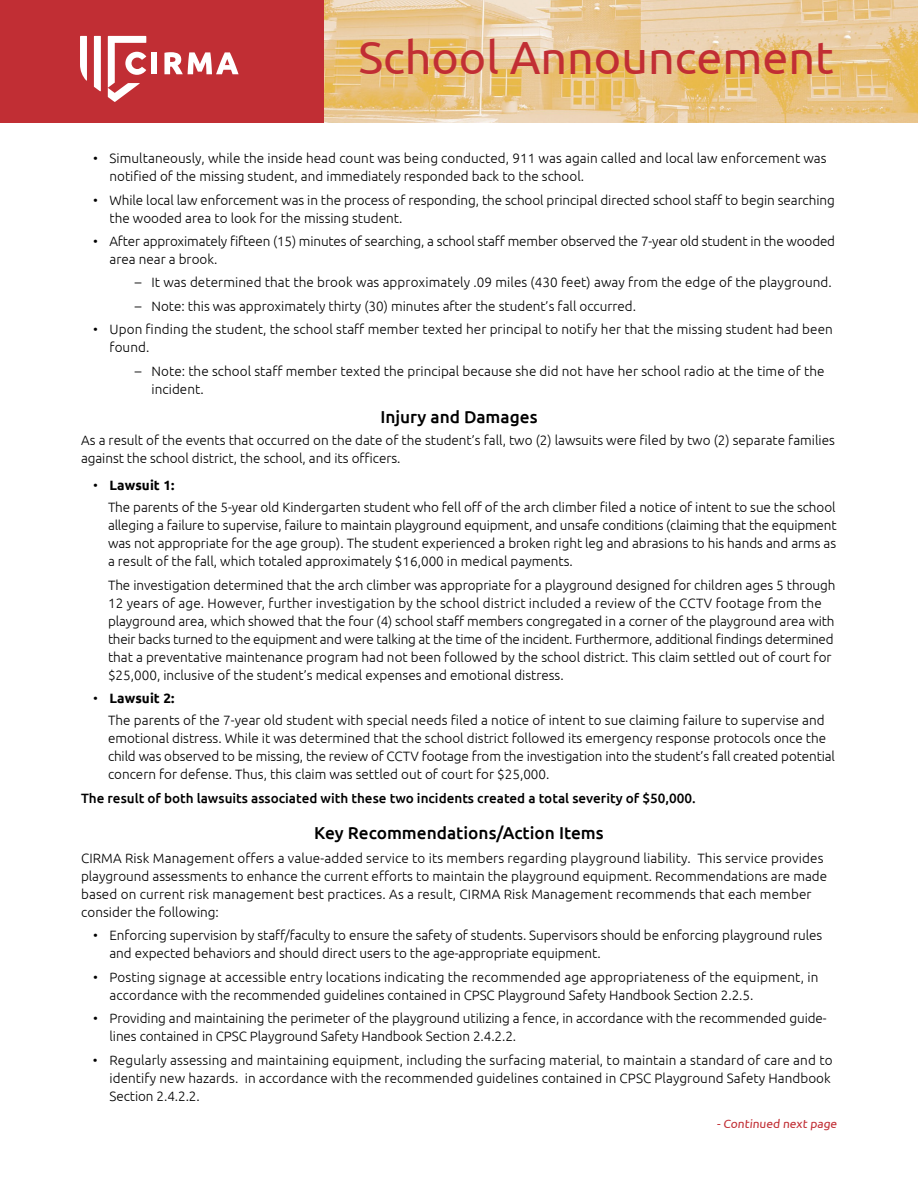
<style>
.page{position:relative;width:918px;height:1188px;background:#fff}
.page>*{position:absolute;margin:0;border:0;box-sizing:border-box;transform-origin:0 0}
.t1{font:46.5px "Ubuntu";color:#c12e34}
.t2{font:500 17.25px "Ubuntu";color:#000}
.t3{font:300 13.5px/18px "Ubuntu";color:#000}
.t4{font:500 13.5px "Ubuntu";color:#000}
.t5{font:12px "Ubuntu";color:#c12e34}
.s1{font-weight:700}
</style>
<div class="page">
<img style="left:324px;top:1px;width:594px;height:122px">
<div style="left:0;top:0;width:324px;height:123px;background:#c12e34"></div>
<div style="left:151px;top:52px;width:6px;height:22px;background:#fff"></div>
<svg style="left:164px;top:52px;width:75px;height:22px"></svg>
<svg style="left:94px;top:36px;width:7px;height:55px"></svg>
<svg style="left:80px;top:36px;width:7px;height:45px"></svg>
<svg style="left:108px;top:36px;width:38px;height:66px"></svg>
<h1 class="t1" style="left:359px;top:29px;width:477px">School Announcement</h1>
<p class="t3" style="left:109px;top:149px;width:719px;text-indent:-16px">• Simultaneously, while the inside head count was being conducted, 911 was again called and local law enforcement was notified of the missing student, and immediately responded back to the school.</p>
<p class="t3" style="left:109px;top:190px;width:727px;text-indent:-16px">• While local law enforcement was in the process of responding, the school principal directed school staff to begin searching the wooded area to look for the missing student.</p>
<p class="t3" style="left:109px;top:232px;width:727px;text-indent:-16px">• After approximately fifteen (15) minutes of searching, a school staff member observed the 7-year old student in the wooded area near a brook.</p>
<p class="t3" style="left:135px;top:273px;width:698px">– It was determined that the brook was approximately .09 miles (430 feet) away from the edge of the playground.</p>
<p class="t3" style="left:135px;top:297px;width:503px">– Note: this was approximately thirty (30) minutes after the student’s fall occurred.</p>
<p class="t3" style="left:109px;top:320px;width:725px;text-indent:-16px">• Upon finding the student, the school staff member texted her principal to notify her that the missing student had been found.</p>
<p class="t3" style="left:151px;top:361px;width:675px;text-indent:-16px">– Note: the school staff member texted the principal because she did not have her school radio at the time of the incident.</p>
<p class="t2" style="left:380px;top:406px;width:159px">Injury and Damages</p>
<p class="t3" style="left:81px;top:431px;width:755px">As a result of the events that occurred on the date of the student’s fall, two (2) lawsuits were filed by two (2) separate families against the school district, the school, and its officers.</p>
<p class="t3" style="left:108px;top:474px;width:729px;line-height:22.4px;text-indent:-15px">• <span class="s1">Lawsuit 1:<br></span>The parents of the 5-year old Kindergarten student who fell off of the arch climber filed a notice of intent to sue the school</p>
<p class="t3" style="left:108px;top:516px;width:730px;text-align:justify">alleging a failure to supervise, failure to maintain playground equipment, and unsafe conditions (claiming that the equipment was not appropriate for the age group). The student experienced a broken right leg and abrasions to his hands and arms as a result of the fall, which totaled approximately $16,000 in medical payments.</p>
<p class="t3" style="left:108px;top:575px;width:729px">The investigation determined that the arch climber was appropriate for a playground designed for children ages 5 through 12 years of age. However, further investigation by the school district included a review of the CCTV footage from the playground area, which showed that the four (4) school staff members congregated in a corner of the playground area with their backs turned to the equipment and were talking at the time of the incident. Furthermore, additional findings determined that a preventative maintenance program had not been followed by the school district. This claim settled out of court for $25,000, inclusive of the student’s medical expenses and emotional distress.</p>
<p class="t3" style="left:108px;top:687px;width:718px;line-height:22.4px;text-indent:-15px">• <span class="s1">Lawsuit 2:<br></span>The parents of the 7-year old student with special needs filed a notice of intent to sue claiming failure to supervise and</p>
<p class="t3" style="left:108px;top:729px;width:729px">emotional distress. While it was determined that the school district followed its emergency response protocols once the child was observed to be missing, the review of CCTV footage from the investigation into the student’s fall created potential concern for defense. Thus, this claim was settled out of court for $25,000.</p>
<p class="t4" style="left:81px;top:789px;width:616px">The result of both lawsuits associated with these two incidents created a total severity of $50,000.</p>
<p class="t2" style="left:314px;top:821px;width:291px">Key Recommendations/Action Items</p>
<p class="t3" style="left:81px;top:849px;width:748px">CIRMA Risk Management offers a value-added service to its members regarding playground liability. This service provides playground assessments to enhance the current efforts to maintain the playground equipment. Recommendations are made based on current risk management best practices. As a result, CIRMA Risk Management recommends that each member consider the following:</p>
<p class="t3" style="left:109px;top:926px;width:714px;text-indent:-16px">• Enforcing supervision by staff/faculty to ensure the safety of students. Supervisors should be enforcing playground rules and expected behaviors and should direct users to the age-appropriate equipment.</p>
<p class="t3" style="left:109px;top:968px;width:710px;text-indent:-16px">• Posting signage at accessible entry locations indicating the recommended age appropriateness of the equipment, in accordance with the recommended guidelines contained in CPSC Playground Safety Handbook Section 2.2.5.</p>
<p class="t3" style="left:109px;top:1009px;width:719px;text-indent:-16px">• Providing and maintaining the perimeter of the playground utilizing a fence, in accordance with the recommended guide&shy;lines contained in CPSC Playground Safety Handbook Section 2.4.2.2.</p>
<p class="t3" style="left:109px;top:1050px;width:725px;text-indent:-16px">• Regularly assessing and maintaining equipment, including the surfacing material, to maintain a standard of care and to identify new hazards. in accordance with the recommended guidelines contained in CPSC Playground Safety Handbook<br>Section 2.4.2.2.</p>
<p class="t5" style="left:717px;top:1117px;width:123px">- Continued next page</p>
</div>
